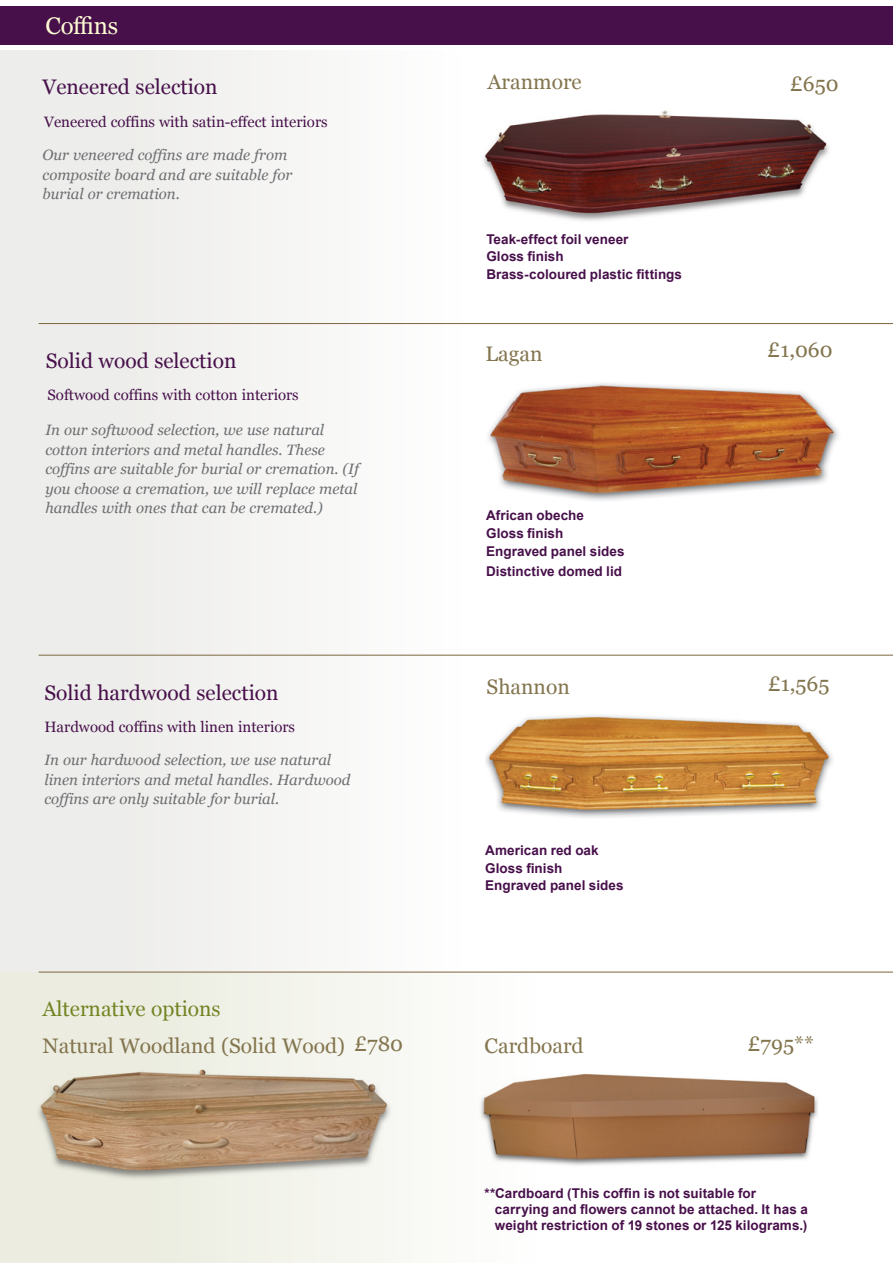
<style>
.page{position:relative;width:893px;height:1263px;background:#fff}
.page>*{position:absolute;margin:0;border:0;box-sizing:border-box;transform-origin:0 0}
.t1{font:24px "Georgia";color:#fffcd5}
.t2{font:21px "Georgia";color:#83754e}
.t3{font:21px "Georgia";color:#47104a}
.t4{font:21px "Georgia";color:#738424}
.t5{font:italic 15px/19.5px "Georgia";color:#6d6e71}
.t6{font:15px "Georgia";color:#47104a}
.t7{font:700 13.5px/17.7px "Arial";letter-spacing:.005em;color:#47104a}
</style>
<div class="page">
<div style="left:0;top:6px;width:893px;height:38px;background:#47104a"></div>
<div style="left:0;top:972px;width:893px;height:291px;background:linear-gradient(to right,#ebecdf,#fff)"></div>
<div style="left:0;top:51px;width:893px;height:921px;background:linear-gradient(to right,#eeeeec,#fff)"></div>
<img style="left:486px;top:705px;width:351px;height:130px">
<div style="left:467px;top:106px;width:387px;height:122px;background:#fff"></div>
<img style="left:483px;top:110px;width:346px;height:111px">
<img style="left:485px;top:371px;width:358px;height:131px">
<img style="left:478px;top:1061px;width:340px;height:115px">
<hr style="left:39px;top:323px;width:854px;height:1px;background:#7d653e">
<hr style="left:39px;top:655px;width:854px;height:1px;background:#7d653e">
<hr style="left:39px;top:972px;width:854px;height:1px;background:#7d653e">
<img style="left:27px;top:1069px;width:367px;height:127px">
<h1 class="t1" style="left:45px;top:8px;width:74px">Coffins</h1>
<h2 class="t3" style="left:42px;top:72px;width:177px">Veneered selection</h2>
<p class="t6" style="left:44px;top:110px;width:285px">Veneered coffins with satin-effect interiors</p>
<p class="t5" style="left:43px;top:144px;width:251px">Our veneered coffins are made from composite board and are suitable for burial or cremation.</p>
<h2 class="t3" style="left:46px;top:346px;width:192px">Solid wood selection</h2>
<p class="t6" style="left:48px;top:384px;width:253px">Softwood coffins with cotton interiors</p>
<p class="t5" style="left:45px;top:420px;width:315px">In our softwood selection, we use natural cotton interiors and metal handles. These coffins are suitable for burial or cremation. (If you choose a cremation, we will replace metal handles with ones that can be cremated.)</p>
<h2 class="t3" style="left:44px;top:677px;width:236px">Solid hardwood selection</h2>
<p class="t6" style="left:44px;top:716px;width:252px">Hardwood coffins with linen interiors</p>
<p class="t5" style="left:44px;top:750px;width:308px">In our hardwood selection, we use natural linen interiors and metal handles. Hardwood coffins are only suitable for burial.</p>
<h2 class="t4" style="left:43px;top:994px;width:180px">Alternative options</h2>
<h2 class="t2" style="left:43px;top:1031px;width:362px">Natural Woodland (Solid Wood) £780</h2>
<h2 class="t2" style="left:487px;top:66px;width:96px">Aranmore</h2>
<h2 class="t2" style="left:790px;top:68px;width:50px">£650</h2>
<p class="t7" style="left:486px;top:230px;width:197px">Teak-effect foil veneer<br>Gloss finish<br>Brass-coloured plastic fittings</p>
<h2 class="t2" style="left:485px;top:338px;width:58px">Lagan</h2>
<h2 class="t2" style="left:767px;top:335px;width:67px">£1,060</h2>
<p class="t7" style="left:486px;top:507px;width:140px">African obeche<br>Gloss finish<br>Engraved panel sides</p>
<p class="t7" style="left:486px;top:563px;width:137px">Distinctive domed lid</p>
<h2 class="t2" style="left:487px;top:671px;width:85px">Shannon</h2>
<p class="t7" style="left:485px;top:842px;width:140px">American red oak<br>Gloss finish<br>Engraved panel sides</p>
<h2 class="t2" style="left:768px;top:669px;width:63px">£1,565</h2>
<h2 class="t2" style="left:485px;top:1030px;width:101px">Cardboard</h2>
<h2 class="t2" style="left:747px;top:1028px;width:68px">£795**</h2>
<p class="t7" style="left:495px;top:1185px;width:314px;line-height:16.2px;text-indent:-11px">**Cardboard (This coffin is not suitable for carrying and flowers cannot be attached. It has a weight restriction of 19 stones or 125 kilograms.)</p>
</div>
